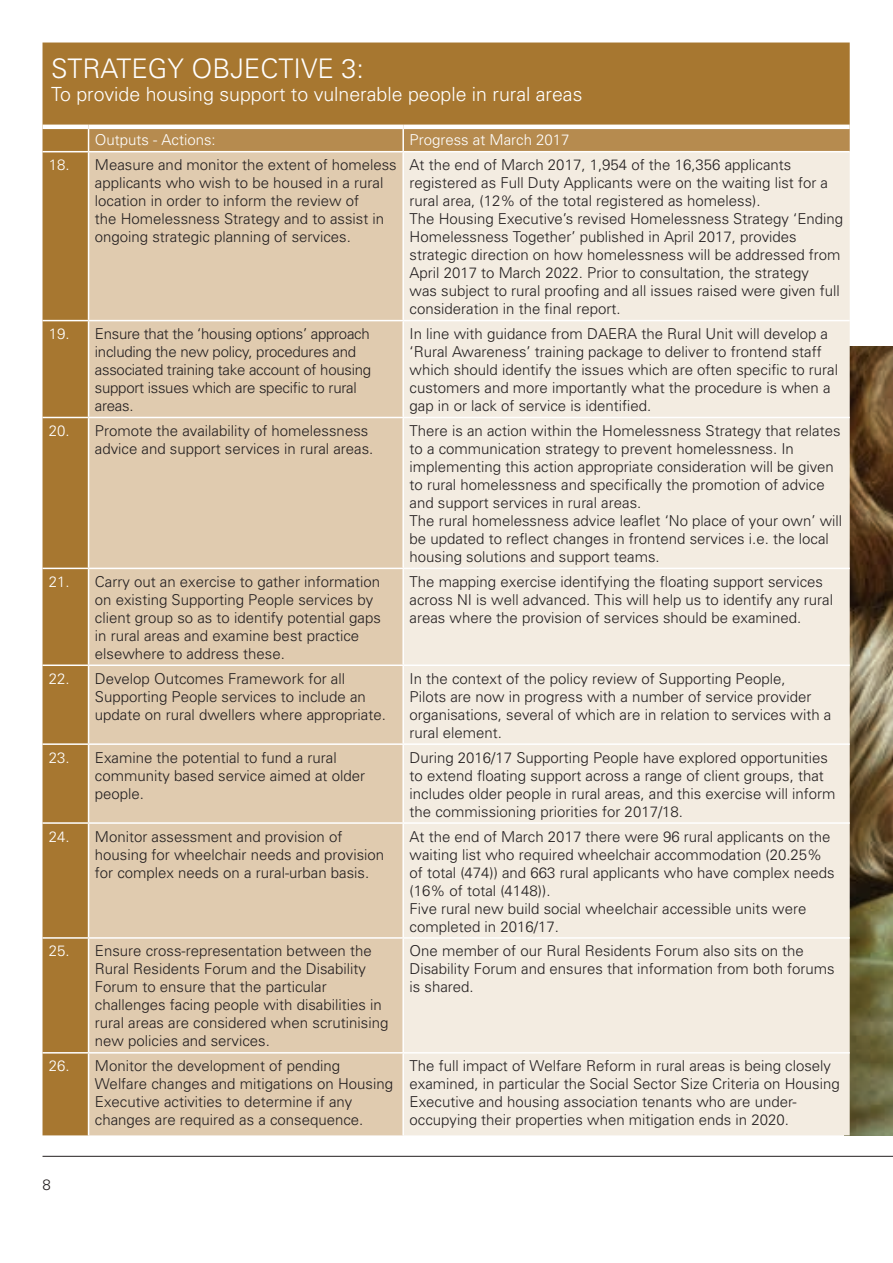
<style>
.page{position:relative;width:893px;height:1263px;background:#fff}
.page>*{position:absolute;margin:0;border:0;box-sizing:border-box;transform-origin:0 0}
.H2_Title{font:300 27px "Univers";color:#fff}
.H2_Title-2{font:300 19.5px "Univers";color:#fff}
.P_Body{font:300 15px/18px "Univers";color:#231f20}
.P_Body-2{font:300 15px/18px "Univers";letter-spacing:-.02em;color:#231f20}
.P_Body-3{font:300 15px "Univers";color:#fff}
</style>
<div class="page">
<img style="left:850px;top:347px;width:43px;height:788px">
<hr style="left:43px;top:1156px;width:850px;height:1px;background:#231f20">
<div style="left:43px;top:43px;width:807px;height:1092px;background:#a77730"></div>
<div style="left:89px;top:152px;width:313px;height:983px;background:#e0cbaf"></div>
<div style="left:404px;top:152px;width:446px;height:983px;background:#f3ece1"></div>
<hr style="left:88px;top:1053px;width:1px;height:82px;background:#fff">
<hr style="left:402px;top:1053px;width:2px;height:82px;background:#fff">
<div style="left:88px;top:129px;width:762px;height:22px;background:#b68b4f"></div>
<hr style="left:402px;top:129px;width:2px;height:22px;background:#fff">
<hr style="left:43px;top:151px;width:46px;height:1px;background:#fff">
<hr style="left:89px;top:151px;width:314px;height:1px;background:#fff">
<hr style="left:88px;top:152px;width:1px;height:168px;background:#fff">
<hr style="left:403px;top:151px;width:447px;height:1px;background:#fff">
<hr style="left:402px;top:152px;width:2px;height:168px;background:#fff">
<hr style="left:43px;top:320px;width:46px;height:1px;background:#fff">
<hr style="left:89px;top:320px;width:314px;height:1px;background:#fff">
<hr style="left:88px;top:321px;width:1px;height:96px;background:#fff">
<hr style="left:403px;top:320px;width:447px;height:1px;background:#fff">
<hr style="left:402px;top:321px;width:2px;height:96px;background:#fff">
<hr style="left:43px;top:417px;width:46px;height:1px;background:#fff">
<hr style="left:89px;top:417px;width:314px;height:1px;background:#fff">
<hr style="left:88px;top:418px;width:1px;height:150px;background:#fff">
<hr style="left:403px;top:417px;width:447px;height:1px;background:#fff">
<hr style="left:402px;top:418px;width:2px;height:150px;background:#fff">
<hr style="left:43px;top:568px;width:46px;height:1px;background:#fff">
<hr style="left:89px;top:568px;width:314px;height:1px;background:#fff">
<hr style="left:88px;top:569px;width:1px;height:95px;background:#fff">
<hr style="left:403px;top:568px;width:447px;height:1px;background:#fff">
<hr style="left:402px;top:569px;width:2px;height:95px;background:#fff">
<hr style="left:43px;top:664px;width:46px;height:2px;background:#fff">
<hr style="left:89px;top:664px;width:314px;height:2px;background:#fff">
<hr style="left:88px;top:666px;width:1px;height:77px;background:#fff">
<hr style="left:403px;top:664px;width:447px;height:2px;background:#fff">
<hr style="left:402px;top:666px;width:2px;height:77px;background:#fff">
<hr style="left:43px;top:743px;width:46px;height:2px;background:#fff">
<hr style="left:89px;top:743px;width:314px;height:2px;background:#fff">
<hr style="left:88px;top:745px;width:1px;height:77px;background:#fff">
<hr style="left:403px;top:743px;width:447px;height:2px;background:#fff">
<hr style="left:402px;top:745px;width:2px;height:77px;background:#fff">
<hr style="left:43px;top:822px;width:46px;height:2px;background:#fff">
<hr style="left:89px;top:822px;width:314px;height:2px;background:#fff">
<hr style="left:88px;top:824px;width:1px;height:113px;background:#fff">
<hr style="left:403px;top:822px;width:447px;height:2px;background:#fff">
<hr style="left:402px;top:824px;width:2px;height:113px;background:#fff">
<hr style="left:43px;top:937px;width:46px;height:2px;background:#fff">
<hr style="left:89px;top:937px;width:314px;height:2px;background:#fff">
<hr style="left:88px;top:939px;width:1px;height:113px;background:#fff">
<hr style="left:403px;top:937px;width:447px;height:2px;background:#fff">
<hr style="left:402px;top:939px;width:2px;height:113px;background:#fff">
<hr style="left:43px;top:125px;width:46px;height:4px;background:#fff">
<hr style="left:89px;top:125px;width:314px;height:4px;background:#fff">
<hr style="left:403px;top:125px;width:447px;height:4px;background:#fff">
<hr style="left:43px;top:1052px;width:46px;height:1px;background:#fff">
<hr style="left:89px;top:1052px;width:314px;height:1px;background:#fff">
<hr style="left:403px;top:1052px;width:447px;height:1px;background:#fff">
<h2 class="H2_Title" style="left:51px;top:52px;width:314px">STRATEGY OBJECTIVE 3:</h2>
<h2 class="H2_Title-2" style="left:51px;top:82px;width:533px">To provide housing support to vulnerable people in rural areas</h2>
<p class="P_Body-3" style="left:95px;top:131px;width:122px">Outputs - Actions:</p>
<p class="P_Body-3" style="left:410px;top:131px;width:162px">Progress at March 2017</p>
<p class="P_Body-3" style="left:49px;top:156px;width:22px">18.</p>
<p class="P_Body" style="left:95px;top:155px;width:303px">Measure and monitor the extent of homeless applicants who wish to be housed in a rural location in order to inform the review of<br>the Homelessness Strategy and to assist in ongoing strategic planning of services.</p>
<p class="P_Body" style="left:410px;top:155px;width:435px">At the end of March 2017, 1,954 of the 16,356 applicants registered as Full Duty Applicants were on the waiting list for a rural area, (12% of the total registered as homeless).<br>The Housing Executive’s revised Homelessness Strategy ‘Ending Homelessness Together’ published in April 2017, provides strategic direction on how homelessness will be addressed from April 2017 to March 2022. Prior to consultation, the strategy<br>was subject to rural proofing and all issues raised were given full consideration in the final report.</p>
<p class="P_Body-3" style="left:49px;top:325px;width:22px">19.</p>
<p class="P_Body-2" style="left:95px;top:324px;width:278px">Ensure that the ‘housing options’ approach including the new policy, procedures and associated training take account of housing support issues which are specific to rural areas.</p>
<p class="P_Body" style="left:410px;top:324px;width:430px">In line with guidance from DAERA the Rural Unit will develop a ‘Rural Awareness’ training package to deliver to frontend staff which should identify the issues which are often specific to rural customers and more importantly what the procedure is when a gap in or lack of service is identified.</p>
<p class="P_Body-3" style="left:49px;top:422px;width:22px">20.</p>
<p class="P_Body" style="left:95px;top:421px;width:280px">Promote the availability of homelessness advice and support services in rural areas.</p>
<p class="P_Body" style="left:410px;top:421px;width:434px">There is an action within the Homelessness Strategy that relates to a communication strategy to prevent homelessness. In implementing this action appropriate consideration will be given to rural homelessness and specifically the promotion of advice and support services in rural areas.<br>The rural homelessness advice leaflet ‘No place of your own’ will be updated to reflect changes in frontend services i.e. the local housing solutions and support teams.</p>
<p class="P_Body-3" style="left:49px;top:572px;width:22px">21.</p>
<p class="P_Body" style="left:95px;top:572px;width:287px">Carry out an exercise to gather information on existing Supporting People services by client group so as to identify potential gaps in rural areas and examine best practice elsewhere to address these.</p>
<p class="P_Body" style="left:410px;top:572px;width:425px">The mapping exercise identifying the floating support services across NI is well advanced. This will help us to identify any rural areas where the provision of services should be examined.</p>
<p class="P_Body-3" style="left:49px;top:669px;width:22px">22.</p>
<p class="P_Body" style="left:95px;top:669px;width:292px">Develop Outcomes Framework for all<br>Supporting People services to include an update on rural dwellers where appropriate.</p>
<p class="P_Body" style="left:410px;top:669px;width:423px">In the context of the policy review of Supporting People,<br>Pilots are now in progress with a number of service provider organisations, several of which are in relation to services with a rural element.</p>
<p class="P_Body-3" style="left:49px;top:748px;width:22px">23.</p>
<p class="P_Body" style="left:95px;top:748px;width:272px">Examine the potential to fund a rural community based service aimed at older people.</p>
<p class="P_Body" style="left:410px;top:748px;width:427px">During 2016/17 Supporting People have explored opportunities to extend floating support across a range of client groups, that includes older people in rural areas, and this exercise will inform the commissioning priorities for 2017/18.</p>
<p class="P_Body-3" style="left:49px;top:827px;width:22px">24.</p>
<p class="P_Body" style="left:95px;top:827px;width:291px">Monitor assessment and provision of housing for wheelchair needs and provision for complex needs on a rural-urban basis.</p>
<p class="P_Body" style="left:410px;top:827px;width:427px">At the end of March 2017 there were 96 rural applicants on the waiting list who required wheelchair accommodation (20.25% of total (474)) and 663 rural applicants who have complex needs (16% of total (4148)).<br>Five rural new build social wheelchair accessible units were completed in 2016/17.</p>
<p class="P_Body-3" style="left:49px;top:942px;width:22px">25.</p>
<p class="P_Body" style="left:95px;top:942px;width:295px">Ensure cross-representation between the Rural Residents Forum and the Disability Forum to ensure that the particular challenges facing people with disabilities in rural areas are considered when scrutinising new policies and services.</p>
<p class="P_Body" style="left:410px;top:942px;width:427px">One member of our Rural Residents Forum also sits on the<br>Disability Forum and ensures that information from both forums is shared.</p>
<p class="P_Body-3" style="left:49px;top:1057px;width:22px">26.</p>
<p class="P_Body" style="left:95px;top:1056px;width:300px">Monitor the development of pending Welfare changes and mitigations on Housing Executive activities to determine if any changes are required as a consequence.</p>
<p class="P_Body" style="left:410px;top:1056px;width:432px">The full impact of Welfare Reform in rural areas is being closely examined, in particular the Social Sector Size Criteria on Housing Executive and housing association tenants who are under&shy;occupying their properties when mitigation ends in 2020.</p>
<p class="P_Body" style="left:43px;top:1175px;width:10px">8</p>
</div>
